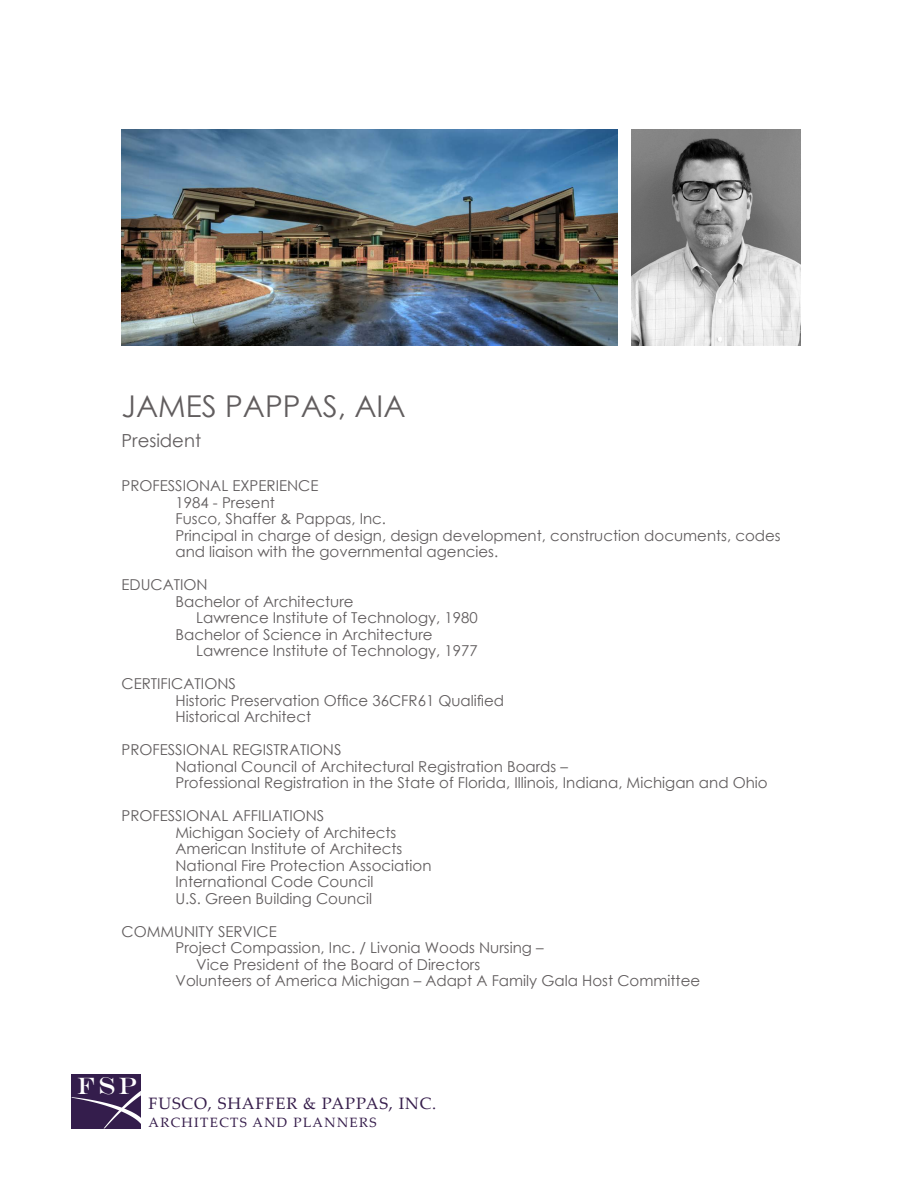
<style>
.page{position:relative;width:918px;height:1188px;background:#fff}
.page>*{position:absolute;margin:0;border:0;box-sizing:border-box;transform-origin:0 0}
.t1{font:30px "Century Gothic";color:#615d5e}
.t2{font:24px "Engravers";color:#fff;scale:.89 1}
.t3{font:18px "Century Gothic";color:#615d5e}
.t4{font:16.5px "Palatino Linotype";letter-spacing:.05em;color:#361d4b}
.t5{font:15px/16.5px "Century Gothic";color:#615d5e}
.t6{font:13.5px "Palatino Linotype";letter-spacing:.1em;color:#361d4b}
</style>
<div class="page">
<div style="left:72px;top:1074px;width:69px;height:54px;background:#341d4c"></div>
<svg style="left:72px;top:1091px;width:69px;height:38px"></svg>
<img style="left:631px;top:130px;width:169px;height:215px">
<img style="left:122px;top:130px;width:495px;height:215px">
<h1 class="t1" style="left:122px;top:385px;width:285px">JAMES PAPPAS, AIA</h1>
<p class="t3" style="left:122px;top:428px;width:81px">President</p>
<p class="t5" style="left:176px;top:477px;width:607px;text-indent:-54px">PROFESSIONAL EXPERIENCE<br>1984 - Present<br>Fusco, Shaffer &amp; Pappas, Inc.<br>Principal in charge of design, design development, construction documents, codes and liaison with the governmental agencies.</p>
<p class="t5" style="left:122px;top:576px;width:88px">EDUCATION</p>
<p class="t5" style="left:176px;top:593px;width:180px">Bachelor of Architecture</p>
<p class="t5" style="left:196px;top:609px;width:283px">Lawrence Institute of Technology, 1980</p>
<p class="t5" style="left:176px;top:626px;width:259px">Bachelor of Science in Architecture</p>
<p class="t5" style="left:196px;top:642px;width:283px">Lawrence Institute of Technology, 1977</p>
<p class="t5" style="left:176px;top:675px;width:330px;text-indent:-54px">CERTIFICATIONS<br>Historic Preservation Office 36CFR61 Qualified<br>Historical Architect</p>
<p class="t5" style="left:176px;top:741px;width:594px;text-indent:-54px">PROFESSIONAL REGISTRATIONS<br>National Council of Architectural Registration Boards –<br>Professional Registration in the State of Florida, Illinois, Indiana, Michigan and Ohio</p>
<p class="t5" style="left:176px;top:807px;width:258px;text-indent:-54px">PROFESSIONAL AFFILIATIONS<br>Michigan Society of Architects<br>American Institute of Architects<br>National Fire Protection Association<br>International Code Council<br>U.S. Green Building Council</p>
<p class="t5" style="left:122px;top:923px;width:157px">COMMUNITY SERVICE</p>
<p class="t5" style="left:176px;top:939px;width:370px">Project Compassion, Inc. / Livonia Woods Nursing –</p>
<p class="t5" style="left:196px;top:956px;width:286px">Vice President of the Board of Directors</p>
<p class="t5" style="left:176px;top:972px;width:526px">Volunteers of America Michigan – Adapt A Family Gala Host Committee</p>
<h2 class="t2" style="left:77px;top:1072px;width:69px">F S P</h2>
<p class="t4" style="left:148px;top:1092px;width:289px">FUSCO, SHAFFER &amp; PAPPAS, INC.</p>
<p class="t6" style="left:148px;top:1113px;width:230px">ARCHITECTS AND PLANNERS</p>
</div>
